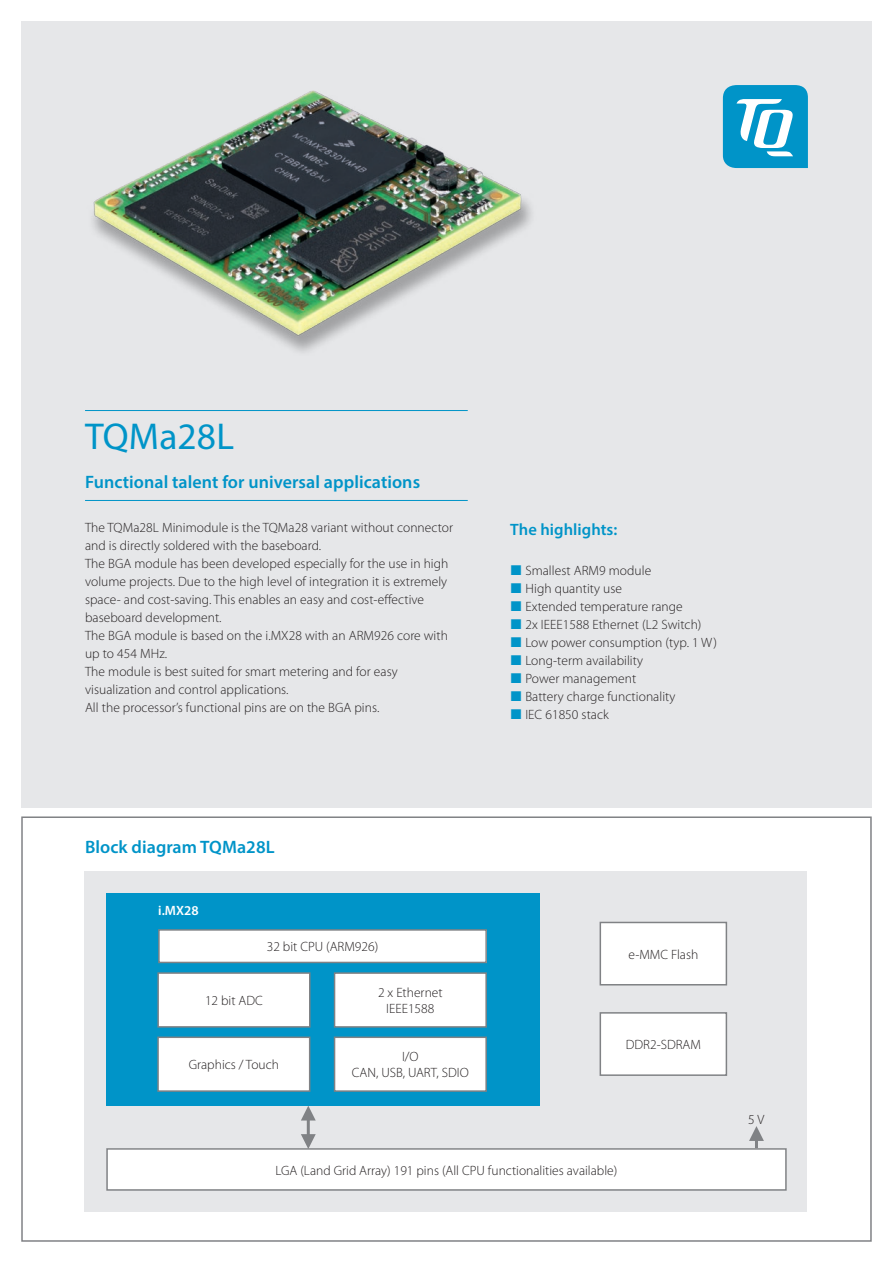
<style>
.page{position:relative;width:893px;height:1263px;background:#fff}
.page>*{position:absolute;margin:0;border:0;box-sizing:border-box;transform-origin:0 0}
.t1{font:37.5px "Myriad Pro";letter-spacing:.005em;color:#0094c8}
.t2{font:600 18px "Myriad Pro";letter-spacing:.005em;color:#0094c8}
.t3{font:600 16.5px "Myriad Pro";letter-spacing:.005em;color:#0094c8}
.t4{font:300 13.5px "Myriad Pro";letter-spacing:.005em;color:#231f20}
.t5{font:600 13.5px "Myriad Pro";color:#fff}
</style>
<div class="page">
<div style="left:21px;top:21px;width:851px;height:787px;background:#e6e7e9"></div>
<svg style="left:723px;top:85px;width:85px;height:83px;background:#35aad3"></svg>
<div style="left:21px;top:816px;width:851px;height:426px;border:2px solid #808285"></div>
<hr style="left:85px;top:500px;width:383px;height:1px;background:#0094c8">
<hr style="left:85px;top:410px;width:383px;height:1px;background:#0094c8">
<div style="left:84px;top:872px;width:723px;height:340px;background:#e6e7e9"></div>
<div style="left:106px;top:893px;width:434px;height:213px;background:#0094c8"></div>
<div style="left:107px;top:1149px;width:679px;height:41px;background:#fff"></div>
<div style="left:106px;top:1148px;width:681px;height:43px;border:2px solid #808285"></div>
<div style="left:158px;top:1037px;width:152px;height:54px;background:#fff"></div>
<div style="left:157px;top:1036px;width:153px;height:56px;border:2px solid #808285"></div>
<div style="left:335px;top:1037px;width:151px;height:54px;background:#fff"></div>
<div style="left:334px;top:1036px;width:153px;height:56px;border:2px solid #808285"></div>
<div style="left:600px;top:1013px;width:126px;height:62px;background:#fff"></div>
<div style="left:600px;top:1012px;width:127px;height:64px;border:2px solid #808285"></div>
<hr style="left:307px;top:1116px;width:3px;height:22px;background:#808285">
<svg style="left:301px;top:1134px;width:15px;height:15px"></svg>
<svg style="left:301px;top:1106px;width:15px;height:14px"></svg>
<div style="left:600px;top:922px;width:126px;height:63px;background:#fff"></div>
<div style="left:600px;top:922px;width:127px;height:63px;border:2px solid #808285"></div>
<svg style="left:749px;top:1126px;width:15px;height:22px"></svg>
<div style="left:158px;top:973px;width:152px;height:54px;background:#fff"></div>
<div style="left:157px;top:972px;width:153px;height:55px;border:2px solid #808285"></div>
<div style="left:335px;top:973px;width:151px;height:54px;background:#fff"></div>
<div style="left:334px;top:972px;width:153px;height:56px;border:2px solid #808285"></div>
<div style="left:159px;top:930px;width:327px;height:32px;background:#fff"></div>
<div style="left:158px;top:929px;width:329px;height:34px;border:2px solid #808285"></div>
<img style="left:92px;top:90px;width:439px;height:262px">
<p class="t1" style="left:85px;top:413px;width:150px">TQMa28L</p>
<p class="t2" style="left:85px;top:471px;width:337px">Functional talent for universal applications</p>
<p class="t4" style="left:85px;top:519px;width:370px">The TQMa28L Minimodule is the TQMa28 variant without connector</p>
<p class="t4" style="left:85px;top:537px;width:238px">and is directly soldered with the baseboard.</p>
<p class="t4" style="left:85px;top:555px;width:365px">The BGA module has been developed especially for the use in high</p>
<p class="t4" style="left:85px;top:573px;width:364px">volume projects. Due to the high level of integration it is extremely</p>
<p class="t4" style="left:85px;top:591px;width:341px">space- and cost-saving. This enables an easy and cost-effective</p>
<p class="t4" style="left:85px;top:609px;width:138px">baseboard development.</p>
<p class="t4" style="left:85px;top:627px;width:364px">The BGA module is based on the i.MX28 with an ARM926 core with</p>
<p class="t4" style="left:85px;top:645px;width:84px">up to 454 MHz.</p>
<p class="t4" style="left:85px;top:663px;width:314px">The module is best suited for smart metering and for easy</p>
<p class="t4" style="left:85px;top:681px;width:205px">visualization and control applications.</p>
<p class="t4" style="left:85px;top:699px;width:296px">All the processor’s functional pins are on the BGA pins.</p>
<p class="t3" style="left:510px;top:519px;width:109px">The highlights:</p>
<p class="t4" style="left:525px;top:562px;width:127px">Smallest ARM9 module</p>
<p class="t4" style="left:525px;top:580px;width:98px">High quantity use</p>
<p class="t4" style="left:525px;top:598px;width:159px">Extended temperature range</p>
<p class="t4" style="left:525px;top:616px;width:178px">2x IEEE1588 Ethernet (L2 Switch)</p>
<p class="t4" style="left:525px;top:634px;width:193px">Low power consumption (typ. 1 W)</p>
<p class="t4" style="left:525px;top:652px;width:119px">Long-term availability</p>
<p class="t4" style="left:525px;top:670px;width:112px">Power management</p>
<p class="t4" style="left:525px;top:688px;width:152px">Battery charge functionality</p>
<p class="t4" style="left:525px;top:706px;width:85px">IEC 61850 stack</p>
<p class="t2" style="left:85px;top:836px;width:191px">Block diagram TQMa28L</p>
<p class="t5" style="left:158px;top:902px;width:42px">i.MX28</p>
<p class="t4" style="left:267px;top:939px;width:113px">32 bit CPU (ARM926)</p>
<p class="t4" style="left:205px;top:992px;width:59px">12 bit ADC</p>
<p class="t4" style="left:378px;top:984px;width:66px">2 x Ethernet</p>
<p class="t4" style="left:386px;top:1000px;width:50px">IEEE1588</p>
<p class="t4" style="left:189px;top:1056px;width:92px">Graphics / Touch</p>
<p class="t4" style="left:402px;top:1048px;width:18px">I/O</p>
<p class="t4" style="left:352px;top:1065px;width:118px">CAN, USB, UART, SDIO</p>
<p class="t4" style="left:628px;top:946px;width:71px">e-MMC Flash</p>
<p class="t4" style="left:626px;top:1036px;width:77px">DDR2-SDRAM</p>
<p class="t4" style="left:276px;top:1162px;width:343px">LGA (Land Grid Array) 191 pins (All CPU functionalities available)</p>
<p class="t4" style="left:748px;top:1111px;width:17px">5 V</p>
</div>
